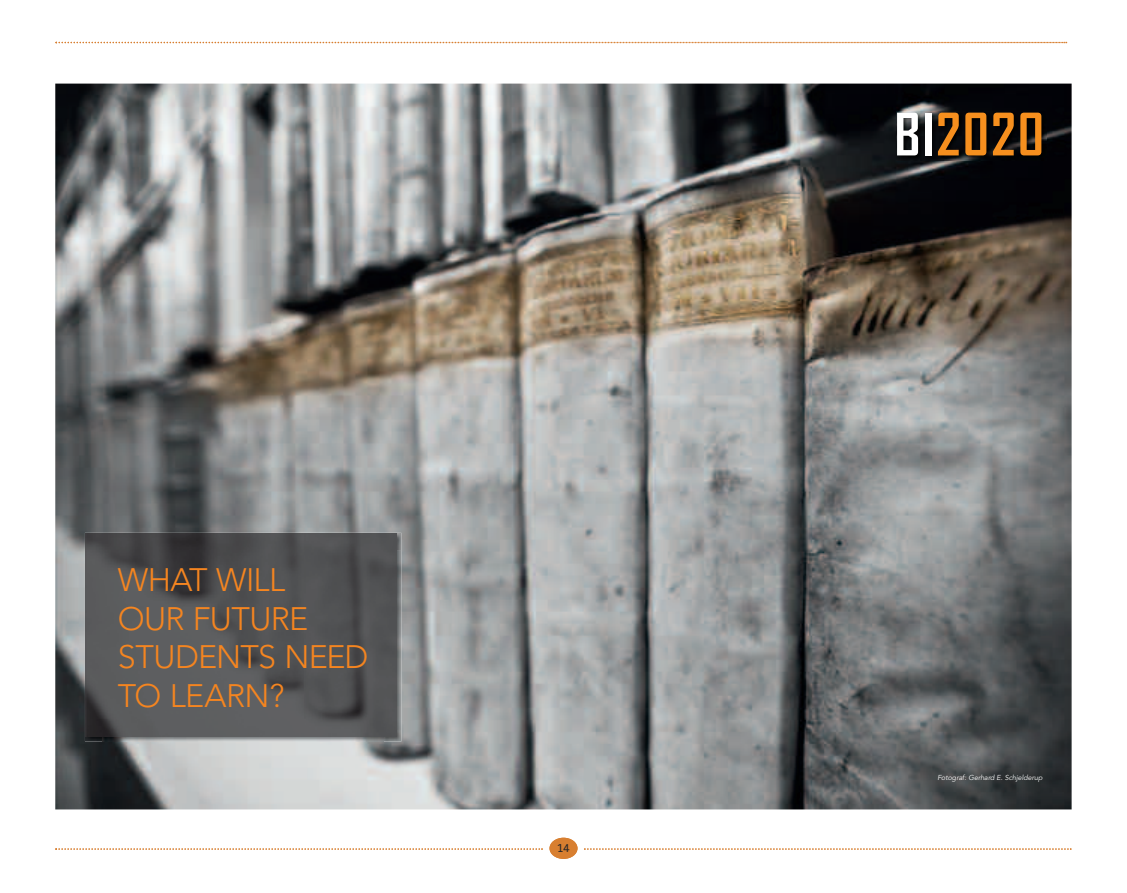
<style>
.page{position:relative;width:1127px;height:893px;background:#fff}
.page>*{position:absolute;margin:0;border:0;box-sizing:border-box;transform-origin:0 0}
.t1{font:700 56.1px "Agency FB";letter-spacing:.035em;color:#f68f1e}
.t2{font:300 32.25px/38.7px "Avenir";letter-spacing:-.02em;color:#f58520}
.t3{font:12px "Agilita LT Pro";color:#272627}
.t4{font:italic 7.2px "Avenir";letter-spacing:-.005em;color:#fff}
.s1{color:#fff}
</style>
<div class="page">
<svg style="left:55px;top:848px;width:488px;height:2px"></svg>
<svg style="left:584px;top:848px;width:487px;height:2px"></svg>
<div style="left:549px;top:838px;width:28px;height:21px;background:#d87f30;border-radius:50%"></div>
<svg style="left:56px;top:42px;width:1011px;height:1px"></svg>
<img style="left:55px;top:84px;width:1016px;height:725px">
<img style="left:85px;top:533px;width:316px;height:17px">
<img style="left:85px;top:550px;width:17px;height:191px">
<img style="left:384px;top:550px;width:17px;height:191px">
<img style="left:102px;top:736px;width:282px;height:5px">
<img style="left:86px;top:534px;width:310px;height:202px">
<img style="left:896px;top:112px;width:150px;height:48px">
<p class="t2" style="left:118px;top:563px;width:252px">WHAT WILL<br>OUR FUTURE<br>STUDENTS NEED<br>TO LEARN?</p>
<p class="t3" style="left:557px;top:843px;width:13px">14</p>
<h1 class="t1" style="left:894px;top:100px;width:151px"><span class="s1">BI</span>2020</h1>
<p class="t4" style="left:937px;top:775px;width:107px">Fotograf: Gerhard E. Schjelderup</p>
</div>
